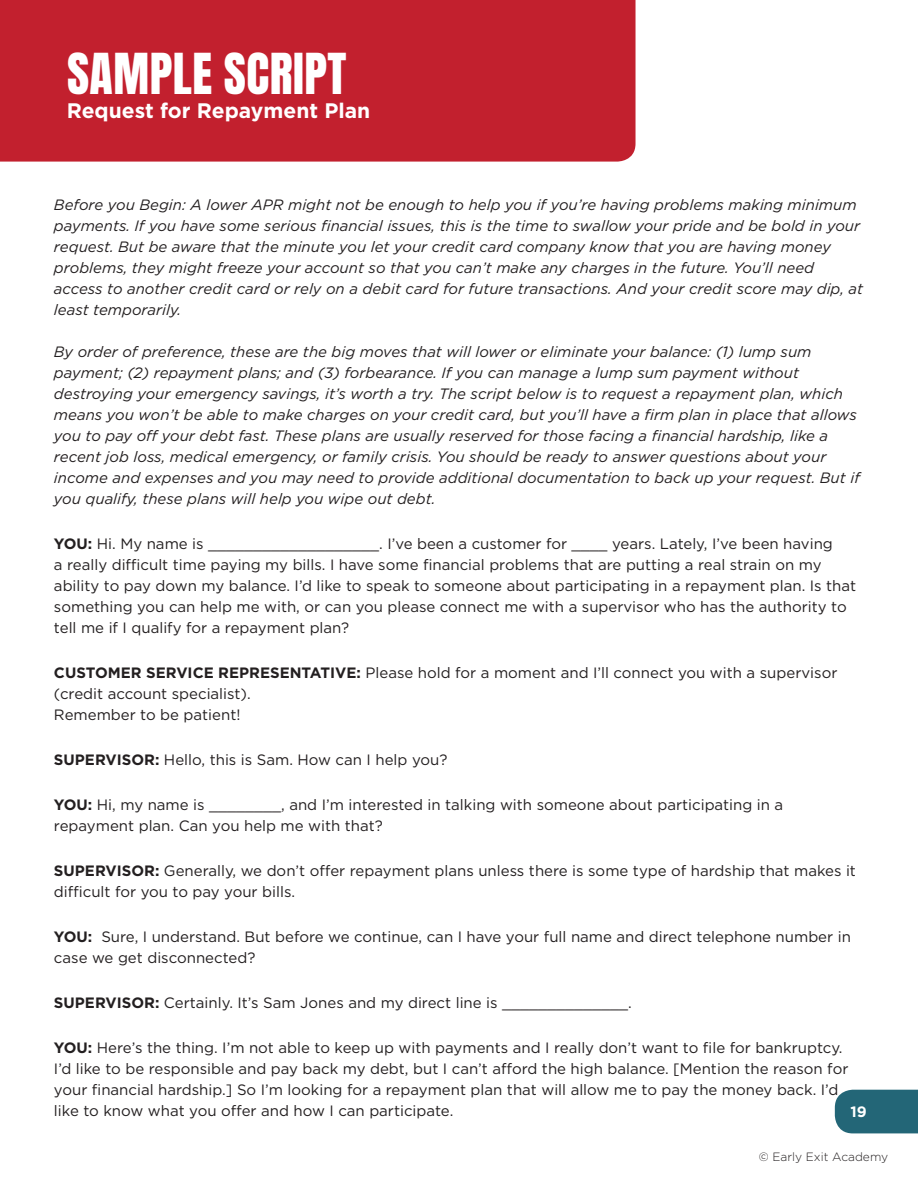
<style>
.page{position:relative;width:918px;height:1188px;background:#fff}
.page>*{position:absolute;margin:0;border:0;box-sizing:border-box;transform-origin:0 0}
.t1{font:48px "Anton";letter-spacing:.01em;color:#fff}
.t2{font:700 21px "Gotham";color:#fff}
.t3{font:15px/21px "Gotham";color:#231f20}
.t4{font:italic 15px/21px "Gotham";color:#231f20}
.t5{font:700 15px "Gotham";color:#fff}
.t6{font:300 12px "Gotham";color:#231f20}
.s1{font-weight:700}
</style>
<div class="page">
<div style="left:835px;top:1090px;width:83px;height:43px;background:#236677"></div>
<div style="left:0;top:0;width:636px;height:162px;background:#c2202e"></div>
<h1 class="t1" style="left:67px;top:49px;width:281px">SAMPLE SCRIPT</h1>
<h2 class="t2" style="left:67px;top:97px;width:305px">Request for Repayment Plan</h2>
<p class="t4" style="left:54px;top:194px;width:811px">Before you Begin: A lower APR might not be enough to help you if you’re having problems making minimum payments. If you have some serious financial issues, this is the time to swallow your pride and be bold in your request. But be aware that the minute you let your credit card company know that you are having money problems, they might freeze your account so that you can’t make any charges in the future. You’ll need access to another credit card or rely on a debit card for future transactions. And your credit score may dip, at least temporarily.</p>
<p class="t4" style="left:54px;top:341px;width:807px">By order of preference, these are the big moves that will lower or eliminate your balance: (1) lump sum payment; (2) repayment plans; and (3) forbearance. If you can manage a lump sum payment without destroying your emergency savings, it’s worth a try. The script below is to request a repayment plan, which means you won’t be able to make charges on your credit card, but you’ll have a firm plan in place that allows you to pay off your debt fast. These plans are usually reserved for those facing a financial hardship, like a recent job loss, medical emergency, or family crisis. You should be ready to answer questions about your income and expenses and you may need to provide additional documentation to back up your request. But if you qualify, these plans will help you wipe out debt.</p>
<p class="t3" style="left:54px;top:533px;width:804px"><span class="s1">YOU:</span> Hi. My name is ___________________. I’ve been a customer for ____ years. Lately, I’ve been having<br>a really difficult time paying my bills. I have some financial problems that are putting a real strain on my ability to pay down my balance. I’d like to speak to someone about participating in a repayment plan. Is that something you can help me with, or can you please connect me with a supervisor who has the authority to tell me if I qualify for a repayment plan?</p>
<p class="t3" style="left:54px;top:662px;width:785px"><span class="s1">CUSTOMER SERVICE REPRESENTATIVE:</span> Please hold for a moment and I’ll connect you with a supervisor (credit account specialist).<br>Remember to be patient!</p>
<p class="t3" style="left:54px;top:749px;width:395px"><span class="s1">SUPERVISOR:</span> Hello, this is Sam. How can I help you?</p>
<p class="t3" style="left:54px;top:794px;width:731px"><span class="s1">YOU:</span> Hi, my name is ________, and I’m interested in talking with someone about participating in a repayment plan. Can you help me with that?</p>
<p class="t3" style="left:54px;top:860px;width:804px"><span class="s1">SUPERVISOR:</span> Generally, we don’t offer repayment plans unless there is some type of hardship that makes it difficult for you to pay your bills.</p>
<p class="t3" style="left:54px;top:926px;width:798px"><span class="s1">YOU:</span> Sure, I understand. But before we continue, can I have your full name and direct telephone number in case we get disconnected?</p>
<p class="t3" style="left:54px;top:992px;width:579px"><span class="s1">SUPERVISOR:</span> Certainly. It’s Sam Jones and my direct line is ______________.</p>
<p class="t3" style="left:54px;top:1037px;width:796px"><span class="s1">YOU:</span> Here’s the thing. I’m not able to keep up with payments and I really don’t want to file for bankruptcy.<br>I’d like to be responsible and pay back my debt, but I can’t afford the high balance. [Mention the reason for your financial hardship.] So I’m looking for a repayment plan that will allow me to pay the money back. I’d like to know what you offer and how I can participate.</p>
<p class="t5" style="left:850px;top:1102px;width:18px">19</p>
<p class="t6" style="left:759px;top:1149px;width:131px">© Early Exit Academy</p>
</div>
